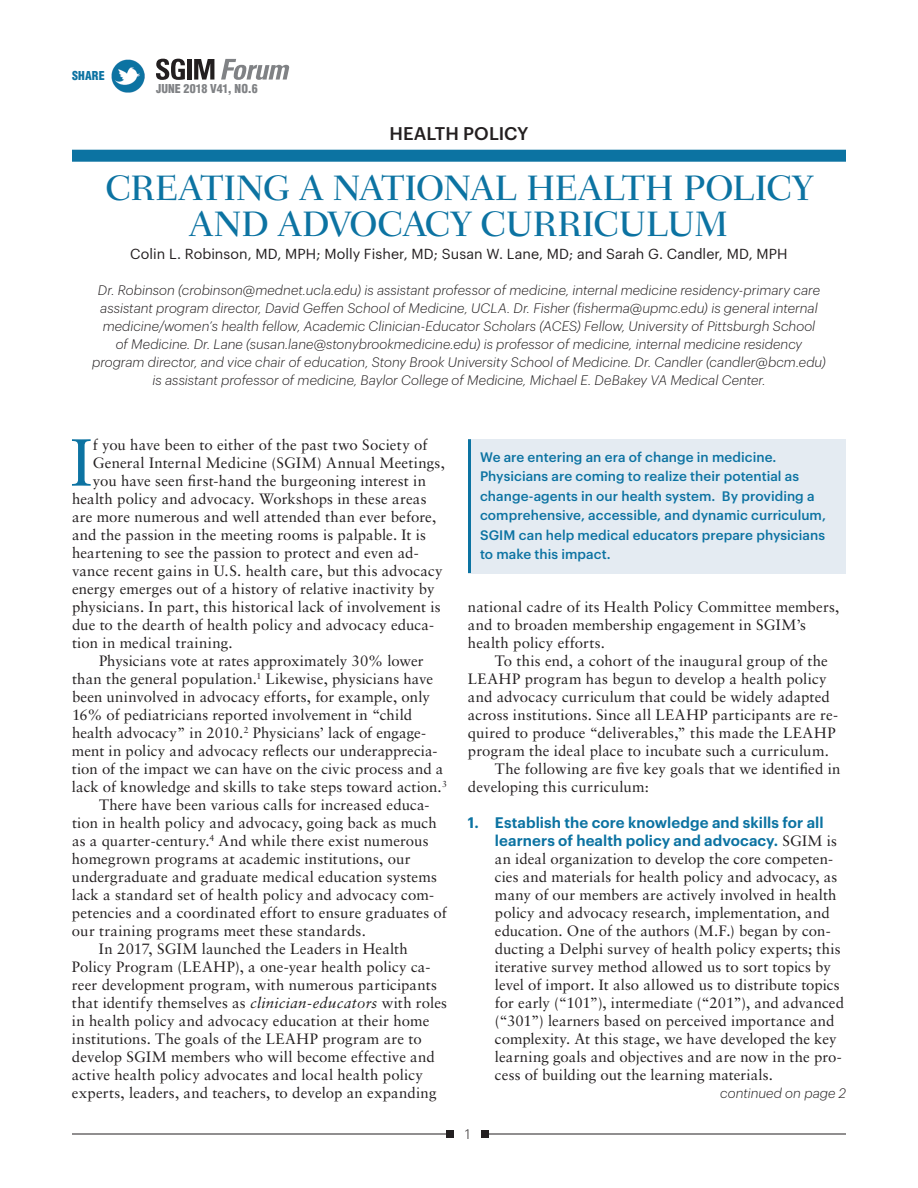
<style>
.page{position:relative;width:918px;height:1188px;background:#fff}
.page>*{position:absolute;margin:0;border:0;box-sizing:border-box;transform-origin:0 0}
.t1{font:66.6px "Sabon";color:#0c73a2}
.t2{font:500 36px/36px "Fairfield LH";letter-spacing:-.025em;color:#0c73a2;text-align:center}
.t3{font:500 18px "Graphik";color:#231f20}
.t4{font:15px/18px "Sabon";letter-spacing:.01em;color:#231f20}
.t5{font:600 15px/18px "Graphik";letter-spacing:.005em;color:#0c73a2}
.t6{font:14.25px "Graphik";letter-spacing:.005em;color:#231f20}
.t7{font:italic 300 13.5px/18px "Graphik";letter-spacing:.005em;color:#231f20;text-align:center}
.t8{font:500 13.5px/19.5px "Graphik";letter-spacing:.005em;color:#0c73a2}
.t9{font:300 13.5px "Graphik";color:#231f20}
.t10{font:900 condensed 12px "Helvetica";letter-spacing:.005em;color:#808285}
.t11{font:900 condensed 12px "Helvetica";letter-spacing:.02em;color:#0c73a2}
.s1{font-style:italic}
.s2{font-family:"Sabon";font-weight:400;color:#231f20}
</style>
<div class="page">
<div style="left:72px;top:150px;width:774px;height:12px;background:#0c73a2"></div>
<hr style="left:72px;top:1134px;width:774px;height:1px;background:#231f20">
<div style="left:447px;top:1130px;width:7px;height:8px;background:#231f20"></div>
<div style="left:481px;top:1130px;width:8px;height:8px;background:#231f20"></div>
<svg style="left:156px;top:59px;width:29px;height:21px"></svg>
<div style="left:187px;top:59px;width:5px;height:21px;background:#231f20"></div>
<svg style="left:194px;top:59px;width:20px;height:21px"></svg>
<svg style="left:221px;top:59px;width:69px;height:21px"></svg>
<img style="left:111px;top:59px;width:34px;height:34px">
<div style="left:454px;top:1129px;width:27px;height:10px;background:#fff"></div>
<div style="left:468px;top:439px;width:378px;height:135px;background:#e4ebf2"></div>
<hr style="left:468px;top:439px;width:3px;height:134px;background:#0c73a2">
<p class="t11" style="left:72px;top:68px;width:34px">SHARE</p>
<p class="t10" style="left:156px;top:81px;width:103px">JUNE 2018 V41, NO.6</p>
<p class="t3" style="left:389px;top:120px;width:141px">HEALTH POLICY</p>
<h2 class="t2" style="left:105px;top:170px;width:709px">CREATING A NATIONAL HEALTH POLICY<br>AND ADVOCACY CURRICULUM</h2>
<p class="t6" style="left:130px;top:243px;width:659px">Colin L. Robinson, MD, MPH; Molly Fisher, MD; Susan W. Lane, MD; and Sarah G. Candler, MD, MPH</p>
<p class="t7" style="left:92px;top:280px;width:735px">Dr. Robinson (crobinson@mednet.ucla.edu) is assistant professor of medicine, internal medicine residency-primary care assistant program director, David Geffen School of Medicine, UCLA. Dr. Fisher (fisherma@upmc.edu) is general internal medicine/women’s health fellow, Academic Clinician-Educator Scholars (ACES) Fellow, University of Pittsburgh School<br>of Medicine. Dr. Lane (susan.lane@stonybrookmedicine.edu) is professor of medicine, internal medicine residency program director, and vice chair of education, Stony Brook University School of Medicine. Dr. Candler (candler@bcm.edu) is assistant professor of medicine, Baylor College of Medicine, Michael E. DeBakey VA Medical Center.</p>
<h1 class="t1" style="left:70px;top:423px;width:24px">I</h1>
<p class="t4" style="left:93px;top:435px;width:336px">f you have been to either of the past two Society of</p>
<p class="t4" style="left:93px;top:453px;width:354px">General Internal Medicine (SGIM) Annual Meetings,</p>
<p class="t4" style="left:93px;top:471px;width:335px">you have seen first-hand the burgeoning interest in</p>
<p class="t4" style="left:72px;top:489px;width:356px">health policy and advocacy. Workshops in these areas</p>
<p class="t4" style="left:72px;top:507px;width:366px">are more numerous and well attended than ever before,</p>
<p class="t4" style="left:72px;top:525px;width:356px">and the passion in the meeting rooms is palpable. It is</p>
<p class="t4" style="left:72px;top:543px;width:348px">heartening to see the passion to protect and even ad-</p>
<p class="t4" style="left:72px;top:561px;width:372px">vance recent gains in U.S. health care, but this advocacy</p>
<p class="t4" style="left:72px;top:579px;width:364px">energy emerges out of a history of relative inactivity by</p>
<p class="t4" style="left:72px;top:597px;width:370px">physicians. In part, this historical lack of involvement is</p>
<p class="t4" style="left:72px;top:615px;width:364px">due to the dearth of health policy and advocacy educa-</p>
<p class="t4" style="left:72px;top:633px;width:162px">tion in medical training.</p>
<p class="t4" style="left:99px;top:651px;width:326px">Physicians vote at rates approximately 30% lower</p>
<p class="t4" style="left:72px;top:669px;width:363px">than the general population.<sup>1</sup> Likewise, physicians have</p>
<p class="t4" style="left:72px;top:687px;width:360px">been uninvolved in advocacy efforts, for example, only</p>
<p class="t4" style="left:72px;top:705px;width:342px">16% of pediatricians reported involvement in “child</p>
<p class="t4" style="left:72px;top:723px;width:356px">health advocacy” in 2010.<sup>2</sup> Physicians’ lack of engage-</p>
<p class="t4" style="left:72px;top:741px;width:367px">ment in policy and advocacy reflects our underapprecia-</p>
<p class="t4" style="left:72px;top:759px;width:373px">tion of the impact we can have on the civic process and a</p>
<p class="t4" style="left:72px;top:777px;width:377px">lack of knowledge and skills to take steps toward action.<sup>3</sup></p>
<p class="t4" style="left:99px;top:795px;width:332px">There have been various calls for increased educa-</p>
<p class="t4" style="left:72px;top:813px;width:366px">tion in health policy and advocacy, going back as much</p>
<p class="t4" style="left:72px;top:831px;width:358px">as a quarter-century.<sup>4</sup> And while there exist numerous</p>
<p class="t4" style="left:72px;top:849px;width:340px">homegrown programs at academic institutions, our</p>
<p class="t4" style="left:72px;top:867px;width:367px">undergraduate and graduate medical education systems</p>
<p class="t4" style="left:72px;top:885px;width:364px">lack a standard set of health policy and advocacy com-</p>
<p class="t4" style="left:72px;top:903px;width:376px">petencies and a coordinated effort to ensure graduates of</p>
<p class="t4" style="left:72px;top:921px;width:295px">our training programs meet these standards.</p>
<p class="t4" style="left:99px;top:939px;width:311px">In 2017, SGIM launched the Leaders in Health</p>
<p class="t4" style="left:72px;top:957px;width:360px">Policy Program (LEAHP), a one-year health policy ca-</p>
<p class="t4" style="left:72px;top:975px;width:366px">reer development program, with numerous participants</p>
<p class="t4" style="left:72px;top:993px;width:377px">that identify themselves as <span class="s1">clinician-educators</span> with roles</p>
<p class="t4" style="left:72px;top:1011px;width:359px">in health policy and advocacy education at their home</p>
<p class="t4" style="left:72px;top:1029px;width:351px">institutions. The goals of the LEAHP program are to</p>
<p class="t4" style="left:72px;top:1047px;width:364px">develop SGIM members who will become effective and</p>
<p class="t4" style="left:72px;top:1065px;width:353px">active health policy advocates and local health policy</p>
<p class="t4" style="left:72px;top:1083px;width:366px">experts, leaders, and teachers, to develop an expanding</p>
<p class="t8" style="left:480px;top:446px;width:348px">We are entering an era of change in medicine.<br>Physicians are coming to realize their potential as change-agents in our health system. By providing a comprehensive, accessible, and dynamic curriculum, SGIM can help medical educators prepare physicians to make this impact.</p>
<p class="t4" style="left:468px;top:598px;width:373px">national cadre of its Health Policy Committee members, and to broaden membership engagement in SGIM’s health policy efforts.</p>
<p class="t4" style="left:495px;top:652px;width:334px">To this end, a cohort of the inaugural group of the</p>
<p class="t4" style="left:468px;top:670px;width:360px">LEAHP program has begun to develop a health policy</p>
<p class="t4" style="left:468px;top:688px;width:363px">and advocacy curriculum that could be widely adapted</p>
<p class="t4" style="left:468px;top:706px;width:372px">across institutions. Since all LEAHP participants are re-</p>
<p class="t4" style="left:468px;top:724px;width:369px">quired to produce “deliverables,” this made the LEAHP</p>
<p class="t4" style="left:468px;top:742px;width:362px">program the ideal place to incubate such a curriculum.</p>
<p class="t4" style="left:495px;top:760px;width:347px">The following are five key goals that we identified in</p>
<p class="t4" style="left:468px;top:778px;width:183px">developing this curriculum:</p>
<p class="t5" style="left:495px;top:812px;width:343px;text-indent:-27px">1. Establish the core knowledge and skills for all learners of health policy and advocacy. <span class="s2">SGIM is</span></p>
<p class="t4" style="left:495px;top:850px;width:351px">an ideal organization to develop the core competen&shy;cies and materials for health policy and advocacy, as many of our members are actively involved in health policy and advocacy research, implementation, and education. One of the authors (M.F.) began by con&shy;ducting a Delphi survey of health policy experts; this iterative survey method allowed us to sort topics by level of import. It also allowed us to distribute topics for early (“101”), intermediate (“201”), and advanced (“301”) learners based on perceived importance and complexity. At this stage, we have developed the key learning goals and objectives and are now in the pro&shy;cess of building out the learning materials.</p>
<p class="t9" style="left:465px;top:1125px;width:6px">1</p>
<p class="t7" style="left:720px;top:1083px;width:127px">continued on page 2</p>
</div>
